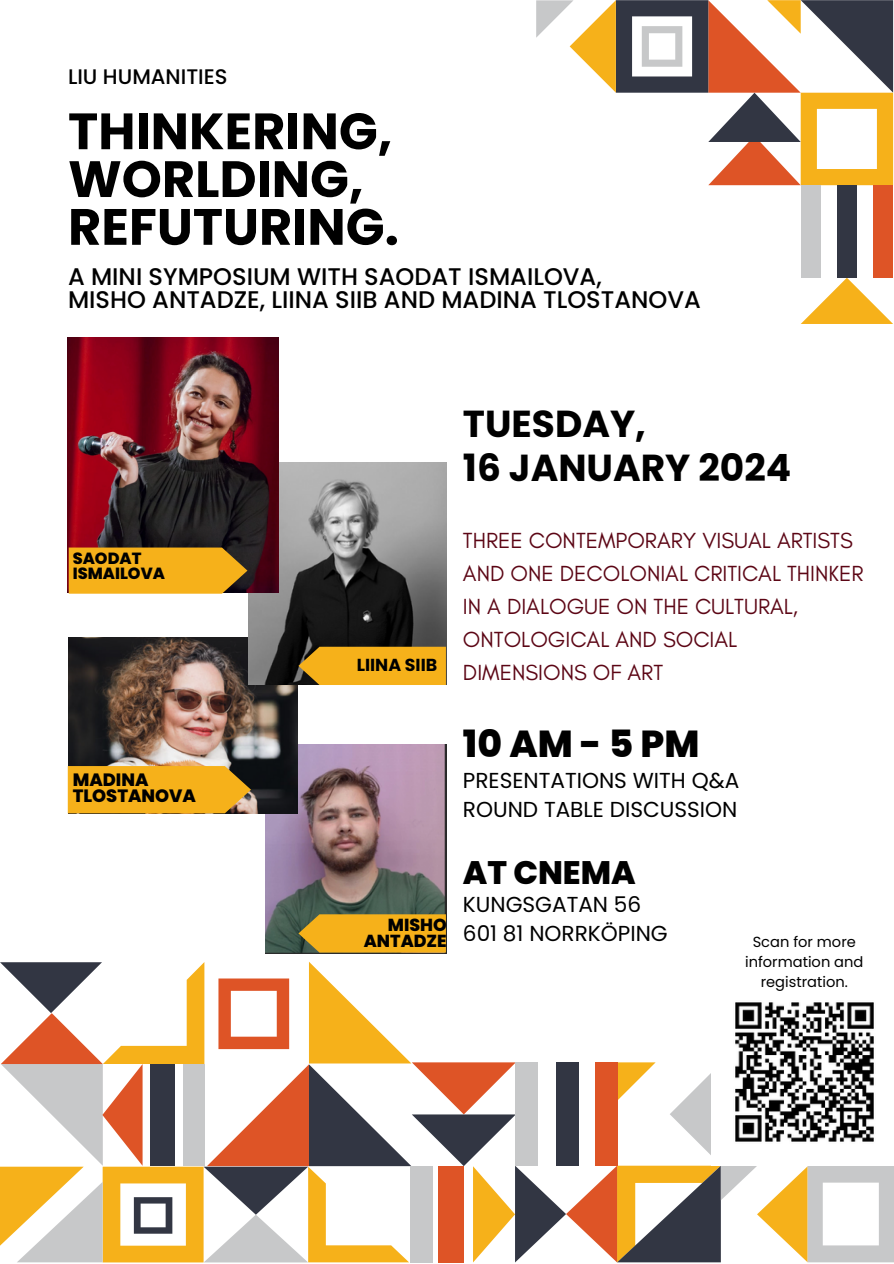
<style>
.page{position:relative;width:894px;height:1264px;background:#fff}
.page>*{position:absolute;margin:0;border:0;box-sizing:border-box;transform-origin:0 0}
.t1{font:700 51px/47.7px "Poppins";color:#000}
.t2{font:700 37.5px "Poppins";color:#000}
.t3{font:800 37.5px "Poppins";color:#000}
.t4{font:800 32.55px "Poppins";color:#000}
.t5{font:500 24px "Poppins";color:#000}
.t6{font:22.2px/32.8px "Glacial Indifference";color:#5c0615}
.t7{font:21.6px "Poppins";color:#000}
.t8{font:500 21px "Poppins";color:#000}
.t9{font:800 17.85px/16.4px "Poppins";color:#000}
.t10{font:800 17.4px/15.8px "Poppins";color:#000;text-align:right}
.t11{font:700 17.4px "Poppins";color:#000}
.t12{font:800 16.2px/14.7px "Poppins";color:#000}
.t13{font:14.7px/20.2px "Poppins";color:#000;text-align:center}
</style>
<div class="page">
<svg style="left:801px;top:278px;width:91px;height:46px"></svg>
<div style="left:800px;top:185px;width:20px;height:93px;background:#c7c8c9"></div>
<div style="left:836px;top:185px;width:20px;height:93px;background:#323643"></div>
<div style="left:873px;top:185px;width:19px;height:93px;background:#de5426"></div>
<svg style="left:536px;top:0;width:356px;height:185px"></svg>
<svg style="left:0;top:962px;width:893px;height:300px"></svg>
<img style="left:265px;top:744px;width:181px;height:209px">
<img style="left:68px;top:637px;width:229px;height:176px">
<img style="left:248px;top:463px;width:198px;height:221px">
<img style="left:67px;top:338px;width:212px;height:254px">
<svg style="left:69px;top:547px;width:178px;height:46px;background:#e5a51a"></svg>
<svg style="left:298px;top:646px;width:148px;height:39px;background:#e2a41b"></svg>
<svg style="left:68px;top:766px;width:183px;height:47px;background:#eaa91d"></svg>
<svg style="left:298px;top:914px;width:148px;height:38px;background:#e6a91d"></svg>
<img style="left:710px;top:978px;width:183px;height:187px">
<p class="t8" style="left:68px;top:62px;width:161px">LIU HUMANITIES</p>
<p class="t1" style="left:68px;top:107px;width:332px">THINKERING,<br>WORLDING,<br>REFUTURING.</p>
<p class="t5" style="left:68px;top:260px;width:535px">A MINI SYMPOSIUM WITH SAODAT ISMAILOVA,</p>
<p class="t5" style="left:68px;top:282px;width:634px">MISHO ANTADZE, LIINA SIIB AND MADINA TLOSTANOVA</p>
<p class="t12" style="left:73px;top:550px;width:94px">SAODAT<br>ISMAILOVA</p>
<p class="t9" style="left:73px;top:771px;width:125px">MADINA<br>TLOSTANOVA</p>
<p class="t2" style="left:463px;top:397px;width:184px">TUESDAY,</p>
<p class="t2" style="left:463px;top:441px;width:330px">16 JANUARY 2024</p>
<p class="t11" style="left:356px;top:652px;width:82px">LIINA SIIB</p>
<p class="t6" style="left:463px;top:524px;width:402px">THREE CONTEMPORARY VISUAL ARTISTS<br>AND ONE DECOLONIAL CRITICAL THINKER<br>IN A DIALOGUE ON THE CULTURAL,<br>ONTOLOGICAL AND SOCIAL<br>DIMENSIONS OF ART</p>
<p class="t3" style="left:463px;top:717px;width:238px">10AM-5PM</p>
<p class="t7" style="left:463px;top:765px;width:278px">PRESENTATIONS WITH Q&amp;A</p>
<p class="t7" style="left:463px;top:794px;width:276px">ROUND TABLE DISCUSSION</p>
<p class="t10" style="left:364px;top:917px;width:84px">MISHO<br>ANTADZE</p>
<p class="t4" style="left:463px;top:849px;width:174px">AT CNEMA</p>
<p class="t7" style="left:463px;top:889px;width:180px">KUNGSGATAN 56</p>
<p class="t7" style="left:463px;top:918px;width:206px">601 81 NORRKÖPING</p>
<p class="t13" style="left:745px;top:931px;width:120px">Scan for more information and registration.</p>
</div>
